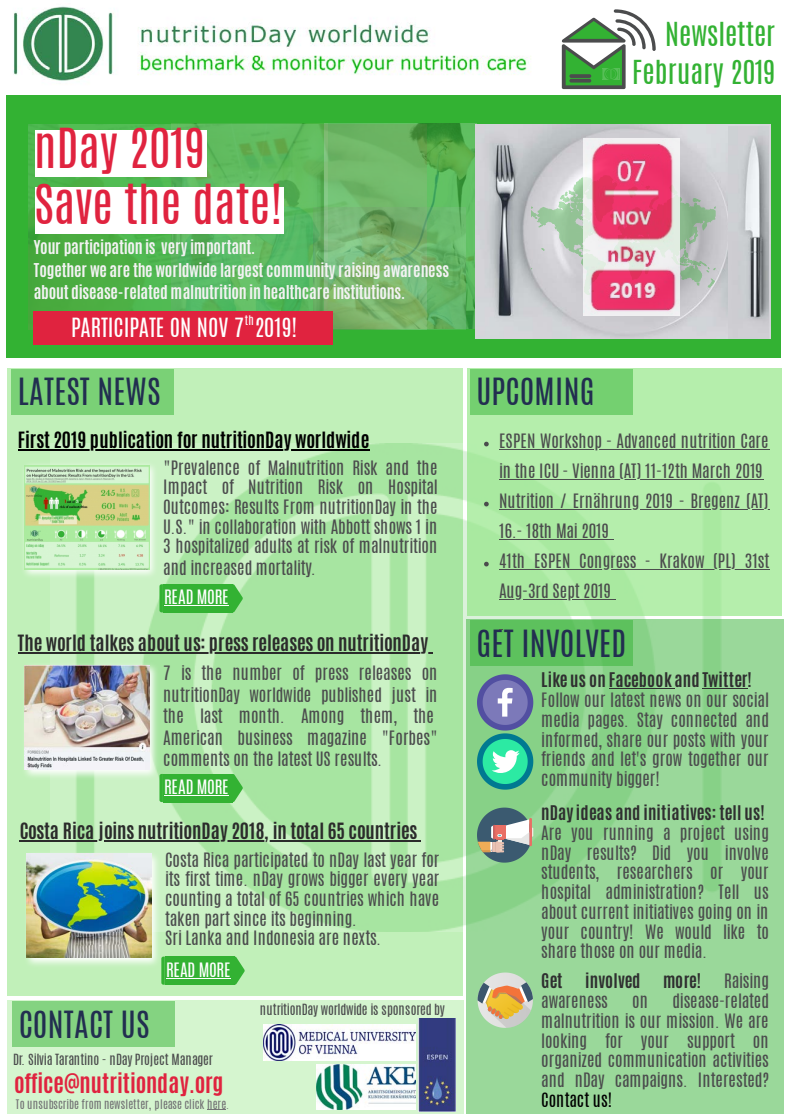
<style>
.page{position:relative;width:788px;height:1114px;background:#fff}
.page>*{position:absolute;margin:0;border:0;box-sizing:border-box;transform-origin:0 0}
.t1{font:46.88px/56.2px "Antonio";letter-spacing:.005em;color:#e0233f}
.t2{font:31.88px "Antonio";letter-spacing:.005em;color:#222e50}
.t3{font:28.12px/38.5px "Antonio";color:#33b233;text-align:right}
.t4{font:700 22.5px "Antonio";letter-spacing:-.005em;color:#e0233f}
.t5{font:22.5px "Antonio";letter-spacing:-.005em;color:#fff}
.t6{font:700 18.75px "Antonio";letter-spacing:-.01em;color:#2b2b2b}
.t7{font:700 18.75px "Antonio";letter-spacing:-.01em;color:#000}
.t8{font:16.88px/19.8px "Antonio";color:#4b4c4d;text-align:justify}
.t9{font:700 16.88px "Antonio";letter-spacing:.015em;color:#2f2f30}
.t10{font:16.88px "Antonio";letter-spacing:-.02em;color:#fff}
.t11{font:16.88px "Antonio";color:#000}
.t12{font:700 16px/22.5px "Antonio";letter-spacing:-.01em;color:#f2f2f2}
.t13{font:13.12px "Antonio";letter-spacing:-.02em;color:#4b4c4d}
.t14{font:11.25px "Antonio";letter-spacing:.015em;color:#737375}
.t15{font:11.25px "Antonio";color:#fff}
</style>
<div class="page">
<img style="left:6px;top:6px;width:547px;height:90px">
<div style="left:6px;top:96px;width:775px;height:262px;background:#33b233"></div>
<svg style="left:562px;top:9px;width:93px;height:80px"></svg>
<div style="left:7px;top:368px;width:455px;height:628px;background:#c1f0b9"></div>
<img style="left:51px;top:443px;width:671px;height:488px">
<div style="left:7px;top:1000px;width:456px;height:113px;background:#d5f5cf"></div>
<img style="left:427px;top:124px;width:49px;height:204px">
<div style="left:163px;top:774px;width:70px;height:28px;background:#33b233"></div>
<svg style="left:233px;top:774px;width:10px;height:28px"></svg>
<svg style="left:159px;top:774px;width:4px;height:28px"></svg>
<svg style="left:24px;top:660px;width:138px;height:122px"></svg>
<img style="left:24px;top:665px;width:125px;height:104px">
<hr style="left:18px;top:652px;width:414px;height:2px;background:#2b2b2b">
<hr style="left:164px;top:794px;width:65px;height:1px;background:#fff">
<div style="left:163px;top:584px;width:70px;height:28px;background:#33b233"></div>
<svg style="left:233px;top:584px;width:10px;height:28px"></svg>
<svg style="left:159px;top:584px;width:4px;height:28px"></svg>
<svg style="left:24px;top:459px;width:137px;height:122px;fill:#cef2c8"></svg>
<img style="left:24px;top:465px;width:125px;height:104px">
<hr style="left:18px;top:449px;width:351px;height:2px;background:#000">
<hr style="left:164px;top:605px;width:65px;height:1px;background:#fff">
<div style="left:11px;top:369px;width:162px;height:46px;background:#7ad176"></div>
<div style="left:165px;top:956px;width:70px;height:28px;background:#33b233"></div>
<svg style="left:235px;top:956px;width:10px;height:28px"></svg>
<svg style="left:161px;top:956px;width:4px;height:28px"></svg>
<svg style="left:26px;top:848px;width:138px;height:122px"></svg>
<img style="left:26px;top:853px;width:125px;height:104px">
<hr style="left:20px;top:840px;width:401px;height:2px;background:#2b2b2b">
<hr style="left:166px;top:978px;width:65px;height:1px;background:#fff">
<svg style="left:466px;top:619px;width:317px;height:494px;fill:#9ad89a"></svg>
<div style="left:467px;top:368px;width:314px;height:248px;background:#b5eeac"></div>
<div style="left:470px;top:369px;width:162px;height:46px;background:#74d070"></div>
<div style="left:470px;top:620px;width:162px;height:46px;background:#5dc15d"></div>
<svg style="left:484px;top:442px;width:4px;height:4px"></svg>
<hr style="left:499px;top:449px;width:270px;height:1px;background:#4b4c4d">
<hr style="left:499px;top:479px;width:73px;height:1px;background:#4b4c4d">
<hr style="left:572px;top:479px;width:191px;height:1px;background:#4b4c4d">
<svg style="left:484px;top:502px;width:4px;height:4px"></svg>
<hr style="left:499px;top:509px;width:270px;height:1px;background:#4b4c4d">
<hr style="left:499px;top:539px;width:110px;height:1px;background:#4b4c4d">
<svg style="left:484px;top:562px;width:4px;height:4px"></svg>
<hr style="left:499px;top:569px;width:245px;height:1px;background:#4b4c4d">
<svg style="left:744px;top:569px;width:25px;height:1px"></svg>
<hr style="left:499px;top:599px;width:112px;height:1px;background:#4b4c4d">
<hr style="left:608px;top:688px;width:63px;height:1px;background:#2f2f30">
<hr style="left:702px;top:688px;width:45px;height:1px;background:#2f2f30">
<svg style="left:477px;top:674px;width:56px;height:115px"></svg>
<svg style="left:477px;top:807px;width:56px;height:55px"></svg>
<div style="left:12px;top:1000px;width:162px;height:46px;background:#84d381"></div>
<img style="left:317px;top:1064px;width:98px;height:45px">
<img style="left:418px;top:1018px;width:38px;height:93px">
<img style="left:263px;top:1024px;width:152px;height:36px">
<svg style="left:477px;top:972px;width:56px;height:56px"></svg>
<img style="left:28px;top:124px;width:399px;height:205px">
<img style="left:602px;top:68px;width:17px;height:12px">
<img style="left:314px;top:208px;width:151px;height:121px">
<div style="left:34px;top:311px;width:299px;height:34px;background:#e0233f"></div>
<div style="left:35px;top:130px;width:171px;height:47px;background:#fff"></div>
<div style="left:35px;top:187px;width:248px;height:46px;background:#fff"></div>
<svg style="left:207px;top:1109px;width:19px;height:1px"></svg>
<img style="left:475px;top:125px;width:295px;height:213px">
<img style="left:728px;top:126px;width:40px;height:212px">
<svg style="left:531px;top:175px;width:184px;height:120px"></svg>
<img style="left:583px;top:139px;width:96px;height:176px">
<h1 class="t1" style="left:34px;top:121px;width:250px">nDay 2019<br>Save the date!</h1>
<p class="t12" style="left:34px;top:236px;width:417px">Your participation is very important.<br>Together we are the worldwide largest community raising awareness about disease-related malnutrition in healthcare institutions.</p>
<h3 class="t5" style="left:71px;top:310px;width:227px">PARTICIPATE ON NOV 7 2019!</h3>
<p class="t15" style="left:245px;top:312px;width:11px">th</p>
<h2 class="t2" style="left:18px;top:368px;width:144px">LATEST NEWS</h2>
<p class="t7" style="left:18px;top:427px;width:353px">First 2019 publication for nutritionDay worldwide</p>
<p class="t8" style="left:163px;top:458px;width:276px">"Prevalence of Malnutrition Risk and the Impact of Nutrition Risk on Hospital Outcomes: Results From nutritionDay in the U.S." in collaboration with Abbott shows 1 in 3 hospitalized adults at risk of malnutrition</p>
<p class="t8" style="left:163px;top:558px;width:154px">and increased mortality.</p>
<p class="t10" style="left:164px;top:584px;width:66px">READ MORE</p>
<p class="t6" style="left:18px;top:629px;width:412px">The world talkes about us: press releases on nutritionDay</p>
<p class="t8" style="left:163px;top:662px;width:276px;line-height:21.5px;text-align:left">7 is the number of press releases on nutritionDay worldwide published just in the last month. Among them, the American business magazine "Forbes" comments on the latest US results.</p>
<p class="t10" style="left:164px;top:774px;width:66px">READ MORE</p>
<p class="t6" style="left:20px;top:818px;width:399px">Costa Rica joins nutritionDay 2018, in total 65 countries</p>
<p class="t8" style="left:165px;top:849px;width:275px;text-align:left">Costa Rica participated to nDay last year for its first time. nDay grows bigger every year counting a total of 65 countries which have taken part since its beginning.<br>Sri Lanka and Indonesia are nexts.</p>
<p class="t10" style="left:166px;top:957px;width:66px">READ MORE</p>
<h2 class="t2" style="left:19px;top:1001px;width:132px">CONTACT US</h2>
<h3 class="t4" style="left:14px;top:1066px;width:211px">office@nutritionday.org</h3>
<p class="t13" style="left:13px;top:1050px;width:201px">Dr. Silvia Tarantino - nDay Project Manager</p>
<p class="t14" style="left:16px;top:1095px;width:214px">To unsubscribe from newsletter, please click here.</p>
<p class="t13" style="left:260px;top:999px;width:186px">nutritionDay worldwide is sponsored by</p>
<h3 class="t3" style="left:632px;top:15px;width:145px">Newsletter<br>February 2019</h3>
<h2 class="t2" style="left:476px;top:368px;width:119px">UPCOMING</h2>
<p class="t8" style="left:499px;top:426px;width:272px;line-height:30px;text-align:left">ESPEN Workshop - Advanced nutrition Care in the ICU - Vienna (AT) 11-12th March 2019<br>Nutrition / Ernährung 2019 - Bregenz (AT)<br>16.- 18th Mai 2019<br>41th ESPEN Congress - Krakow (PL) 31st<br>Aug-3rd Sept 2019</p>
<h2 class="t2" style="left:476px;top:620px;width:151px">GET INVOLVED</h2>
<p class="t9" style="left:541px;top:668px;width:212px">Like us on Facebook and Twitter!</p>
<p class="t8" style="left:541px;top:690px;width:229px">Follow our latest news on our social media pages. Stay connected and informed, share our posts with your friends and let's grow together our community bigger!</p>
<p class="t9" style="left:541px;top:801px;width:225px">nDay ideas and initiatives: tell us!</p>
<p class="t8" style="left:541px;top:823px;width:229px">Are you running a project using nDay results? Did you involve students, researchers or your hospital administration? Tell us about current initiatives going on in your country! We would like to share those on our media.</p>
<p class="t9" style="left:541px;top:969px;width:23px">Get</p>
<p class="t9" style="left:585px;top:969px;width:57px">involved</p>
<p class="t9" style="left:663px;top:969px;width:39px">more!</p>
<p class="t8" style="left:724px;top:971px;width:47px">Raising</p>
<p class="t8" style="left:541px;top:991px;width:68px">awareness</p>
<p class="t8" style="left:632px;top:991px;width:17px">on</p>
<p class="t8" style="left:541px;top:991px;width:229px;text-indent:131px">disease-related malnutrition is our mission. We are looking for your support on organized communication activities and nDay campaigns. Interested?</p>
<p class="t11" style="left:541px;top:1087px;width:72px">Contact us!</p>
</div>
